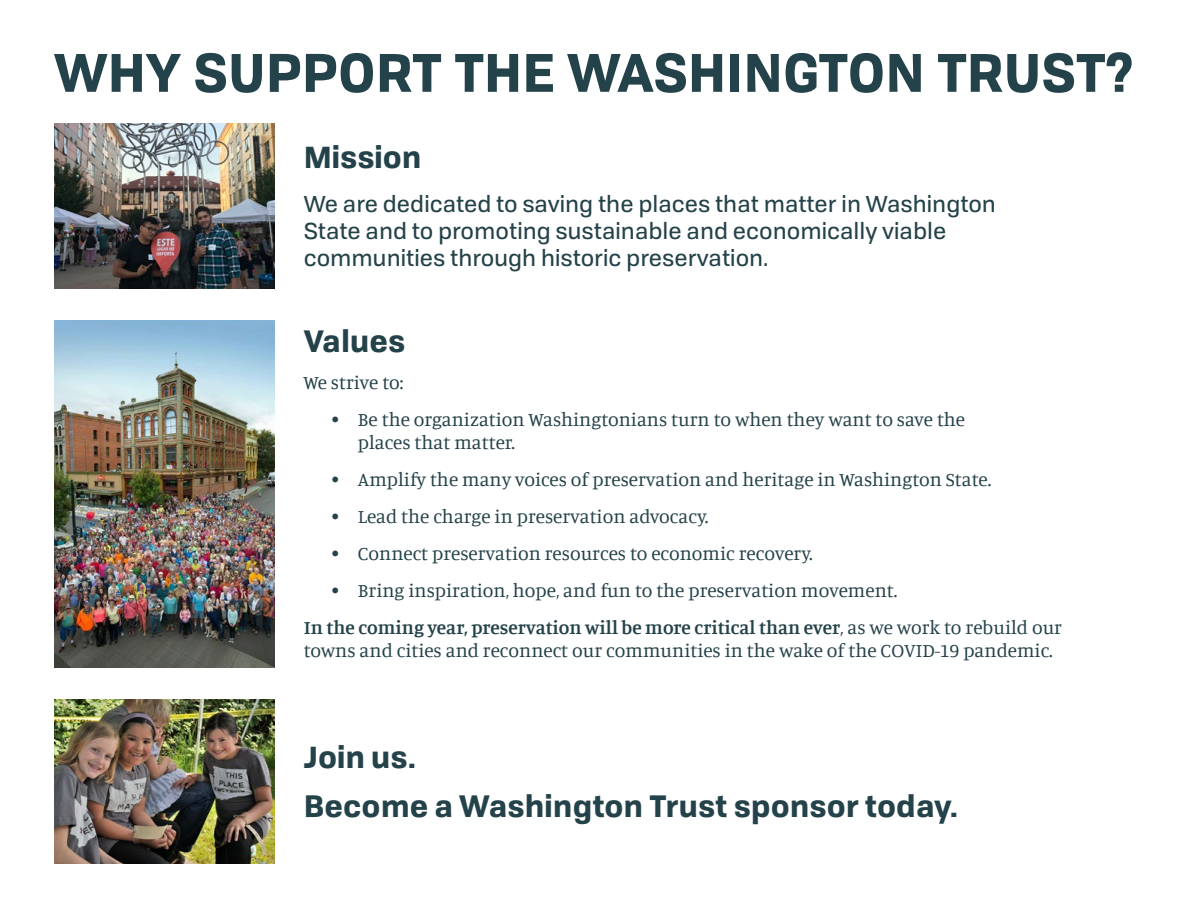
<style>
.page{position:relative;width:1188px;height:918px;background:#fff}
.page>*{position:absolute;margin:0;border:0;box-sizing:border-box;transform-origin:0 0}
.t1{font:700 52.5px "Tofino";color:#244249}
.t2{font:700 30px/49.5px "Tofino";color:#244249}
.t3{font:22.5px/27px "Tofino";color:#244249}
.t4{font:19.5px/23.4px "Manuale";color:#244249}
.s1{font-weight:600}
</style>
<div class="page">
<img style="left:54px;top:124px;width:221px;height:164px">
<img style="left:54px;top:320px;width:221px;height:348px">
<img style="left:54px;top:700px;width:221px;height:164px">
<h1 class="t1" style="left:54px;top:29px;width:1082px">WHY SUPPORT THE WASHINGTON TRUST?</h1>
<h2 class="t2" style="left:304px;top:130px;width:120px">Mission</h2>
<p class="t3" style="left:304px;top:189px;width:694px">We are dedicated to saving the places that matter in Washington<br>State and to promoting sustainable and economically viable communities through historic preservation.</p>
<h2 class="t2" style="left:304px;top:314px;width:103px">Values</h2>
<p class="t4" style="left:304px;top:370px;width:101px">We strive to:</p>
<p class="t4" style="left:358px;top:407px;width:609px;text-indent:-27px">• Be the organization Washingtonians turn to when they want to save the places that matter.</p>
<p class="t4" style="left:331px;top:467px;width:662px">• Amplify the many voices of preservation and heritage in Washington State.</p>
<p class="t4" style="left:331px;top:504px;width:379px">• Lead the charge in preservation advocacy.</p>
<p class="t4" style="left:331px;top:541px;width:484px">• Connect preservation resources to economic recovery.</p>
<p class="t4" style="left:304px;top:571px;width:760px;line-height:36.9px;text-indent:27px">• Bring inspiration, hope, and fun to the preservation movement.<br><span class="s1">In the coming year, preservation will be more critical than ever</span>, as we work to rebuild our</p>
<p class="t4" style="left:304px;top:638px;width:751px">towns and cities and reconnect our communities in the wake of the COVID-19 pandemic.</p>
<h2 class="t2" style="left:304px;top:730px;width:656px">Join us.<br>Become a Washington Trust sponsor today.</h2>
</div>
